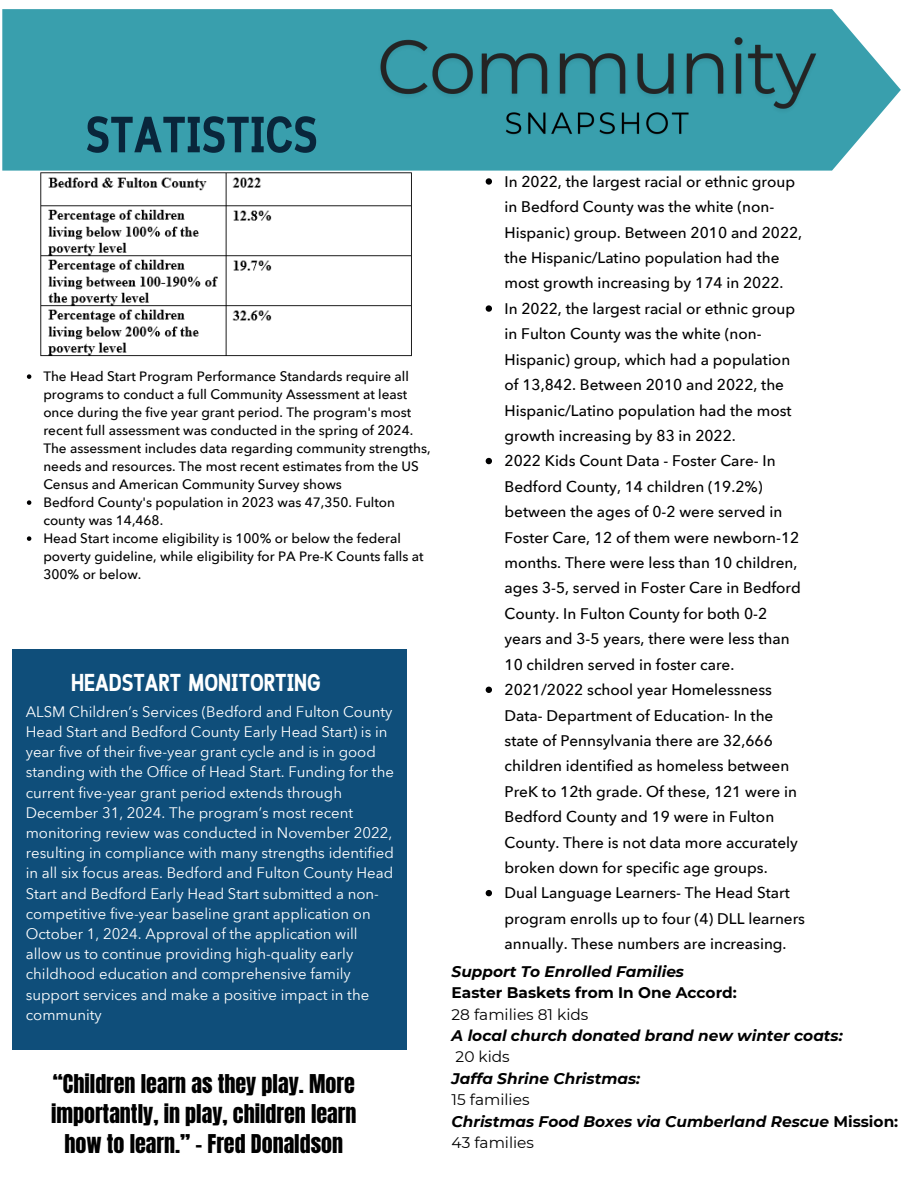
<style>
.page{position:relative;width:918px;height:1188px;background:#fff}
.page>*{position:absolute;margin:0;border:0;box-sizing:border-box;transform-origin:0 0}
.t1{font:700 50.85px "Cloud Cond";color:#09263b}
.t2{font:700 24.3px "Cloud Cond";color:#feffff}
.t3{font:22.05px/29.8px "Anton";color:#000;text-align:center}
.t4{font:500 15.3px/25.3px "Avenir Next Arabic";color:#000001}
.t5{font:italic 700 15.3px/21.3px "Montserrat";color:#000}
.t6{font:15px/20.2px "Avenir Next Arabic";color:#fff}
.t7{font:500 13.5px/18px "Avenir Next Arabic";color:#000001}
.s1{font-style:normal}
.s2{font-weight:400;font-style:normal}
</style>
<div class="page">
<img style="left:40px;top:172px;width:372px;height:185px">
<svg style="left:2px;top:9px;width:899px;height:162px;background:#45a5b2"></svg>
<div style="left:12px;top:649px;width:394px;height:400px;background:#0f4e7a"></div>
<svg style="left:486px;top:178px;width:6px;height:7px"></svg>
<svg style="left:486px;top:305px;width:6px;height:7px"></svg>
<svg style="left:486px;top:458px;width:6px;height:6px"></svg>
<svg style="left:486px;top:687px;width:6px;height:6px"></svg>
<svg style="left:486px;top:890px;width:6px;height:6px"></svg>
<svg style="left:27px;top:374px;width:4px;height:5px"></svg>
<svg style="left:27px;top:500px;width:4px;height:5px"></svg>
<svg style="left:27px;top:536px;width:4px;height:5px"></svg>
<img style="left:374px;top:19px;width:450px;height:99px">
<img style="left:503px;top:104px;width:189px;height:37px">
<p class="t1" style="left:86px;top:115px;width:234px">STATISTICS</p>
<p class="t7" style="left:43px;top:367px;width:389px">The Head Start Program Performance Standards require all programs to conduct a full Community Assessment at least once during the five year grant period. The program's most recent full assessment was conducted in the spring of 2024.<br>The assessment includes data regarding community strengths, needs and resources. The most recent estimates from the US Census and American Community Survey shows</p>
<p class="t7" style="left:43px;top:493px;width:353px">Bedford County's population in 2023 was 47,350. Fulton county was 14,468.</p>
<p class="t7" style="left:43px;top:529px;width:382px">Head Start income eligibility is 100% or below the federal poverty guideline, while eligibility for PA Pre-K Counts falls at<br>300% or below.</p>
<p class="t2" style="left:71px;top:673px;width:251px">HEADSTART MONITORTING</p>
<p class="t6" style="left:26px;top:702px;width:370px">ALSM Children’s Services (Bedford and Fulton County Head Start and Bedford County Early Head Start) is in year five of their five-year grant cycle and is in good standing with the Office of Head Start. Funding for the current five-year grant period extends through December 31, 2024. The program’s most recent monitoring review was conducted in November 2022, resulting in compliance with many strengths identified in all six focus areas. Bedford and Fulton County Head Start and Bedford Early Head Start submitted a non&shy;competitive five-year baseline grant application on October 1, 2024. Approval of the application will allow us to continue providing high-quality early childhood education and comprehensive family support services and make a positive impact in the community</p>
<h4 class="t3" style="left:51px;top:1069px;width:307px">“Children learn as they play. More importantly, in play, children learn how to learn.” – Fred Donaldson</h4>
<h2 class="t4" style="left:505px;top:169px;width:299px">In 2022, the largest racial or ethnic group in Bedford County was the white (non-Hispanic) group. Between 2010 and 2022, the Hispanic/Latino population had the most growth increasing by 174 in 2022.</h2>
<p class="t4" style="left:505px;top:296px;width:292px">In 2022, the largest racial or ethnic group in Fulton County was the white (non-Hispanic) group, which had a population of 13,842. Between 2010 and 2022, the Hispanic/Latino population had the most growth increasing by 83 in 2022.</p>
<p class="t4" style="left:505px;top:448px;width:298px">2022 Kids Count Data - Foster Care- In Bedford County, 14 children (19.2%) between the ages of 0-2 were served in Foster Care, 12 of them were newborn-12 months. There were less than 10 children, ages 3-5, served in Foster Care in Bedford County. In Fulton County for both 0-2 years and 3-5 years, there were less than 10 children served in foster care.</p>
<p class="t4" style="left:505px;top:677px;width:295px">2021/2022 school year Homelessness Data- Department of Education- In the state of Pennsylvania there are 32,666 children identified as homeless between PreK to 12th grade. Of these, 121 were in Bedford County and 19 were in Fulton County. There is not data more accurately broken down for specific age groups.</p>
<p class="t4" style="left:505px;top:880px;width:302px">Dual Language Learners- The Head Start program enrolls up to four (4) DLL learners annually. These numbers are increasing.</p>
<h6 class="t5" style="left:452px;top:961px;width:448px">Support To Enrolled Families<br><span class="s1">Easter Baskets from In One Accord:<br></span><span class="s2">28 families 81 kids<br></span>A local church donated brand new winter coats:<br><span class="s2">20 kids<br></span>Jaffa Shrine Christmas:<br><span class="s2">15 families<br></span>Christmas Food Boxes via Cumberland Rescue <span class="s1">Mission:<br></span><span class="s2">43 families</span></h6>
</div>
